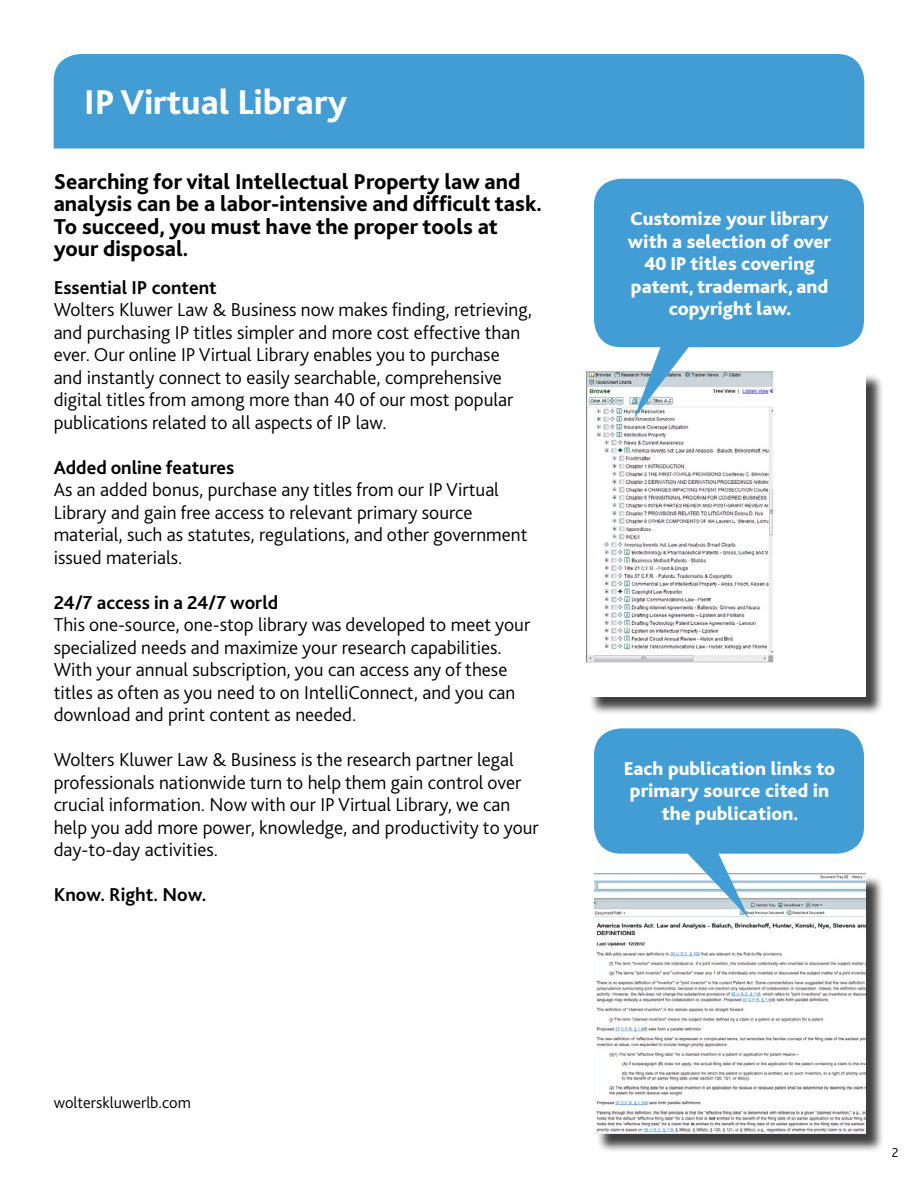
<style>
.page{position:relative;width:918px;height:1188px;background:#fff}
.page>*{position:absolute;margin:0;border:0;box-sizing:border-box;transform-origin:0 0}
.t1{font:800 36px "Bliss 2";color:#fff}
.t2{font:800 22.5px/22.5px "Bliss 2";color:#000}
.t3{font:300 19.5px/22.5px "Bliss 2";color:#000}
.t4{font:800 19.5px/22.5px "Bliss";color:#fff;text-align:center}
.t5{font:700 19.5px "Bliss 2";color:#000}
.t6{font:300 16.5px "Bliss 2";color:#000}
.t7{font:300 13.5px "Bliss 2";color:#000}
</style>
<div class="page">
<div style="left:589px;top:374px;width:295px;height:341px;background:#000;opacity:.75"></div>
<img style="left:586px;top:371px;width:279px;height:326px">
<div style="left:54px;top:54px;width:810px;height:95px;background:#429dd5"></div>
<div style="left:594px;top:179px;width:270px;height:168px;background:#429dd5;border-radius:27px"></div>
<div style="left:596px;top:875px;width:288px;height:278px;background:#000;opacity:.75"></div>
<img style="left:594px;top:873px;width:271px;height:261px">
<svg style="left:634px;top:347px;width:72px;height:71px"></svg>
<div style="left:594px;top:728px;width:270px;height:126px;background:#429dd5;border-radius:27px"></div>
<svg style="left:676px;top:853px;width:73px;height:65px"></svg>
<h1 class="t1" style="left:84px;top:80px;width:264px">IP Virtual Library</h1>
<p class="t2" style="left:54px;top:169px;width:490px">Searching for vital Intellectual Property law and analysis can be a labor-intensive and difficult task.<br>To succeed, you must have the proper tools at your disposal.</p>
<p class="t5" style="left:54px;top:275px;width:165px">Essential IP content</p>
<p class="t3" style="left:54px;top:298px;width:480px">Wolters Kluwer Law &amp; Business now makes finding, retrieving, and purchasing IP titles simpler and more cost effective than ever. Our online IP Virtual Library enables you to purchase and instantly connect to easily searchable, comprehensive digital titles from among more than 40 of our most popular publications related to all aspects of IP law.</p>
<p class="t5" style="left:54px;top:455px;width:182px">Added online features</p>
<p class="t3" style="left:54px;top:478px;width:475px">As an added bonus, purchase any titles from our IP Virtual Library and gain free access to relevant primary source material, such as statutes, regulations, and other government issued materials.</p>
<p class="t5" style="left:54px;top:590px;width:226px">24/7 access in a 24/7 world</p>
<p class="t3" style="left:54px;top:613px;width:478px">This one-source, one-stop library was developed to meet your specialized needs and maximize your research capabilities.<br>With your annual subscription, you can access any of these titles as often as you need to on IntelliConnect, and you can download and print content as needed.</p>
<p class="t3" style="left:54px;top:748px;width:487px">Wolters Kluwer Law &amp; Business is the research partner legal professionals nationwide turn to help them gain control over crucial information. Now with our IP Virtual Library, we can help you add more power, knowledge, and productivity to your day-to-day activities.</p>
<p class="t5" style="left:54px;top:883px;width:154px">Know. Right. Now.</p>
<p class="t6" style="left:54px;top:1092px;width:139px">wolterskluwerlb.com</p>
<p class="t4" style="left:628px;top:208px;width:205px">Customize your library with a selection of over<br>40 IP titles covering patent, trademark, and copyright law.</p>
<p class="t4" style="left:624px;top:758px;width:212px">Each publication links to primary source cited in the publication.</p>
<p class="t7" style="left:892px;top:1144px;width:8px">2</p>
</div>
